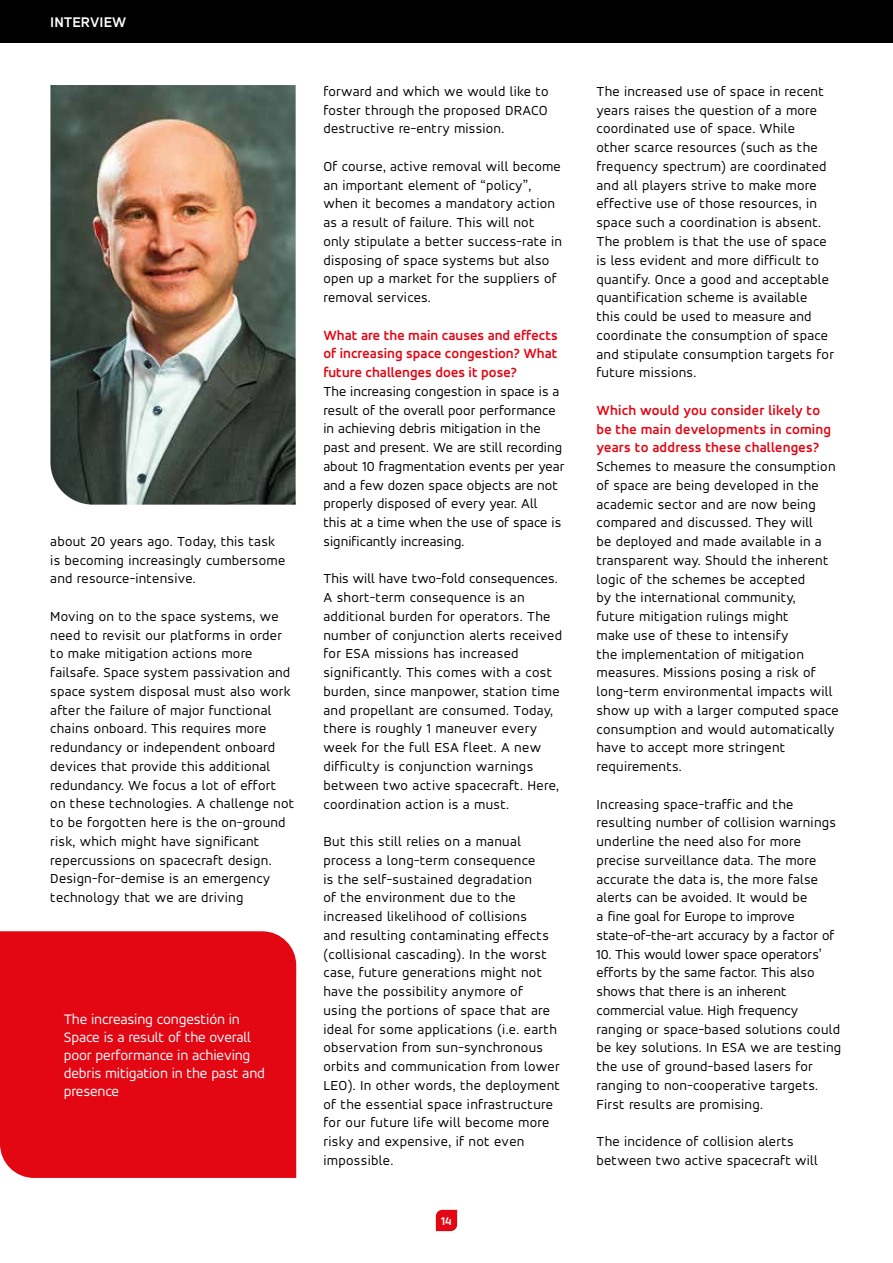
<style>
.page{position:relative;width:893px;height:1263px;background:#fff}
.page>*{position:absolute;margin:0;border:0;box-sizing:border-box;transform-origin:0 0}
.t1{font:15px/18px "Accord Alternate";letter-spacing:-.01em;color:#fff}
.t2{font:700 15px "Accord Alternate";color:#fff}
.t3{font:14.25px/18.8px "Accord Alternate";letter-spacing:.015em;color:#000}
.t4{font:700 14.25px/18.8px "Accord Alternate";letter-spacing:.015em;color:#e30613;text-align:justify}
.t5{font:700 12px "Accord Alternate";color:#fff}
</style>
<div class="page">
<svg style="left:436px;top:1210px;width:21px;height:21px"></svg>
<div style="left:0;top:0;width:893px;height:43px;background:#000"></div>
<div style="left:0;top:931px;width:296px;height:247px;background:#e30613"></div>
<img style="left:50px;top:85px;width:246px;height:420px">
<p class="t2" style="left:50px;top:13px;width:78px">INTERVIEW</p>
<p class="t3" style="left:50px;top:531px;width:236px">about 20 years ago. Today, this task is becoming increasingly cumbersome and resource-intensive.</p>
<p class="t3" style="left:50px;top:606px;width:245px">Moving on to the space systems, we need to revisit our platforms in order to make mitigation actions more failsafe. Space system passivation and space system disposal must also work after the failure of major functional chains onboard. This requires more redundancy or independent onboard devices that provide this additional redundancy. We focus a lot of effort on these technologies. A challenge not to be forgotten here is the on-ground risk, which might have significant repercussions on spacecraft design.<br>Design-for-demise is an emergency technology that we are driving</p>
<p class="t1" style="left:64px;top:1010px;width:203px">The increasing congestión in<br>Space is a result of the overall poor performance in achieving debris mitigation in the past and presence</p>
<p class="t3" style="left:323px;top:81px;width:227px;text-align:justify">forward and which we would like to foster through the proposed DRACO destructive re-entry mission.</p>
<p class="t3" style="left:323px;top:157px;width:240px">Of course, active removal will become an important element of “policy”, when it becomes a mandatory action as a result of failure. This will not only stipulate a better success-rate in disposing of space systems but also open up a market for the suppliers of removal services.</p>
<p class="t4" style="left:323px;top:325px;width:236px">What are the main causes and effects of increasing space congestion? What future challenges does it pose?</p>
<p class="t3" style="left:323px;top:382px;width:242px">The increasing congestion in space is a result of the overall poor performance in achieving debris mitigation in the past and present. We are still recording about 10 fragmentation events per year and a few dozen space objects are not properly disposed of every year. All<br>this at a time when the use of space is significantly increasing.</p>
<p class="t3" style="left:323px;top:569px;width:240px">This will have two-fold consequences.<br>A short-term consequence is an additional burden for operators. The number of conjunction alerts received for ESA missions has increased significantly. This comes with a cost burden, since manpower, station time and propellant are consumed. Today, there is roughly 1 maneuver every week for the full ESA fleet. A new difficulty is conjunction warnings between two active spacecraft. Here, coordination action is a must.</p>
<p class="t3" style="left:323px;top:832px;width:238px">But this still relies on a manual process a long-term consequence<br>is the self-sustained degradation<br>of the environment due to the increased likelihood of collisions<br>and resulting contaminating effects (collisional cascading). In the worst case, future generations might not have the possibility anymore of<br>using the portions of space that are ideal for some applications (i.e. earth observation from sun-synchronous orbits and communication from lower LEO). In other words, the deployment of the essential space infrastructure for our future life will become more risky and expensive, if not even impossible.</p>
<p class="t5" style="left:441px;top:1214px;width:12px">14</p>
<p class="t3" style="left:596px;top:82px;width:239px">The increased use of space in recent years raises the question of a more coordinated use of space. While<br>other scarce resources (such as the frequency spectrum) are coordinated and all players strive to make more effective use of those resources, in space such a coordination is absent.<br>The problem is that the use of space is less evident and more difficult to quantify. Once a good and acceptable quantification scheme is available this could be used to measure and coordinate the consumption of space and stipulate consumption targets for future missions.</p>
<p class="t4" style="left:596px;top:400px;width:236px;text-align:left">Which would you consider likely to be the main developments in coming years to address these challenges?</p>
<p class="t3" style="left:596px;top:457px;width:244px">Schemes to measure the consumption of space are being developed in the academic sector and are now being compared and discussed. They will<br>be deployed and made available in a transparent way. Should the inherent logic of the schemes be accepted<br>by the international community,<br>future mitigation rulings might<br>make use of these to intensify<br>the implementation of mitigation measures. Missions posing a risk of long-term environmental impacts will show up with a larger computed space consumption and would automatically have to accept more stringent requirements.</p>
<p class="t3" style="left:596px;top:794px;width:241px">Increasing space-traffic and the resulting number of collision warnings underline the need also for more precise surveillance data. The more accurate the data is, the more false alerts can be avoided. It would be<br>a fine goal for Europe to improve state-of-the-art accuracy by a factor of</p>
<p class="t3" style="left:596px;top:944px;width:246px">10. This would lower space operators’ efforts by the same factor. This also shows that there is an inherent commercial value. High frequency ranging or space-based solutions could be key solutions. In ESA we are testing the use of ground-based lasers for ranging to non-cooperative targets.<br>First results are promising.</p>
<p class="t3" style="left:596px;top:1132px;width:223px">The incidence of collision alerts between two active spacecraft will</p>
</div>
